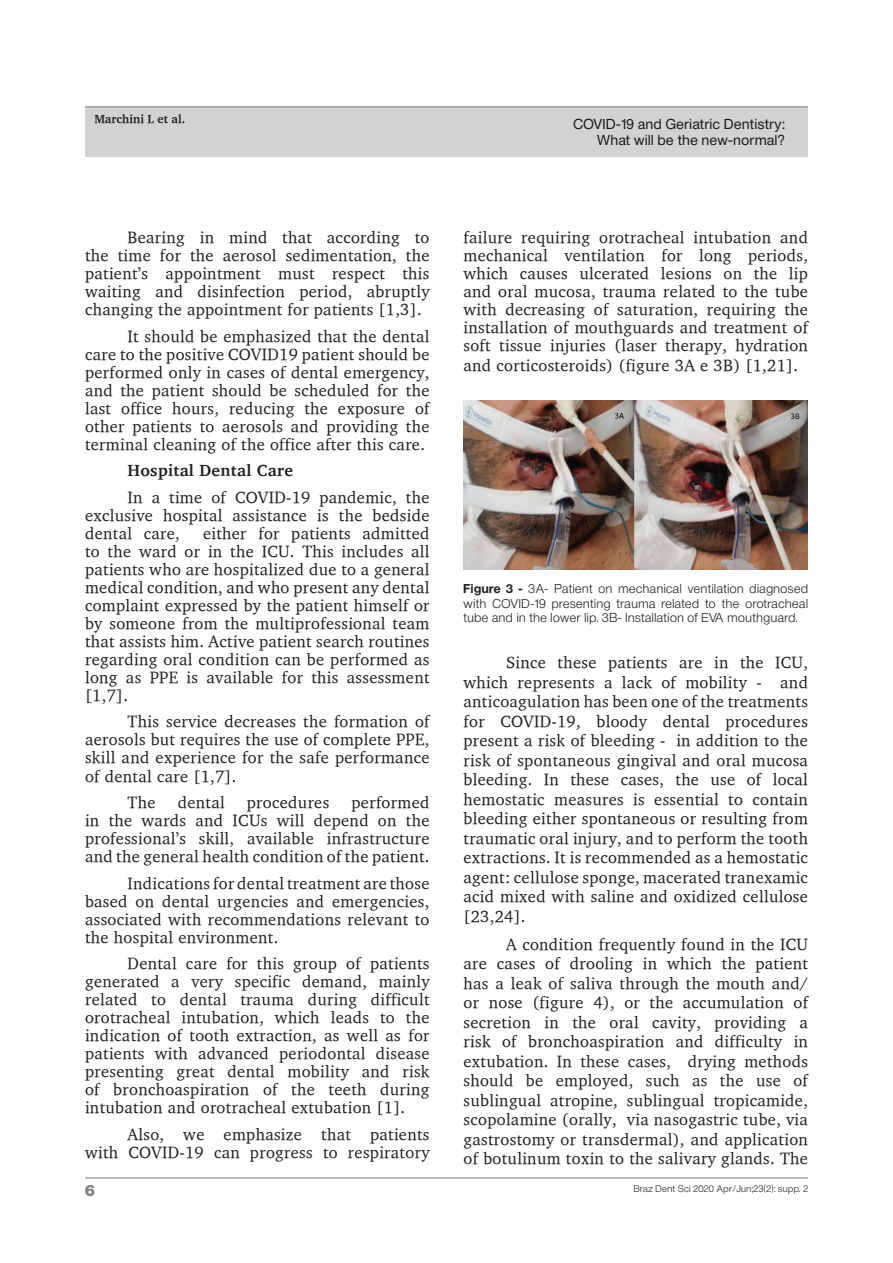
<style>
.page{position:relative;width:893px;height:1263px;background:#fff}
.page>*{position:absolute;margin:0;border:0;box-sizing:border-box;transform-origin:0 0}
.t1{font:16.5px/18px "Charter";letter-spacing:.02em;color:#231f20;text-align:justify}
.t2{font:700 16.5px "Charter";letter-spacing:.02em;color:#231f20}
.t3{font:15px "Sh Europa Nr 2 Ultra";color:#808285}
.t4{font:13.5px/16.2px "Sh Europa Nr 2";letter-spacing:.05em;color:#231f20;text-align:right}
.t5{font:12px/14.4px "Sh Europa Nr 2 Light";letter-spacing:.05em;color:#231f20;text-align:justify}
.t6{font:700 12px "Charter";color:#231f20}
.t7{font:9px "Sh Europa Nr 2 Light";letter-spacing:.05em;color:#231f20}
.s1{font-family:"Sh Europa Nr 2";font-weight:700}
</style>
<div class="page">
<div style="left:85px;top:107px;width:723px;height:50px;background:#d1d2d4"></div>
<hr style="left:85px;top:106px;width:723px;height:1px;background:#808285">
<hr style="left:85px;top:1177px;width:723px;height:1px;background:#808285">
<img style="left:463px;top:401px;width:345px;height:168px">
<p class="t6" style="left:94px;top:111px;width:92px">Marchini L et al.</p>
<p class="t4" style="left:573px;top:116px;width:213px">COVID-19 and Geriatric Dentistry:<br>What will be the new-normal?</p>
<p class="t1" style="left:85px;top:228px;width:346px;text-indent:43px">Bearing in mind that according to the time for the aerosol sedimentation, the patient’s appointment must respect this waiting and disinfection period, abruptly changing the appointment for patients [1,3].</p>
<p class="t1" style="left:85px;top:327px;width:346px;text-indent:43px">It should be emphasized that the dental care to the positive COVID19 patient should be performed only in cases of dental emergency, and the patient should be scheduled for the last office hours, reducing the exposure of other patients to aerosols and providing the terminal cleaning of the office after this care.</p>
<p class="t2" style="left:128px;top:456px;width:167px">Hospital Dental Care</p>
<p class="t1" style="left:85px;top:488px;width:346px;text-indent:43px">In a time of COVID-19 pandemic, the exclusive hospital assistance is the bedside dental care,</p>
<p class="t1" style="left:85px;top:524px;width:346px;text-indent:118px">either for patients admitted to the ward or in the ICU. This includes all patients who are hospitalized due to a general medical condition, and who present any dental complaint expressed by the patient himself or by someone from the multiprofessional team that assists him. Active patient search routines regarding oral condition can be performed as long as PPE is available for this assessment [1,7].</p>
<p class="t1" style="left:85px;top:712px;width:346px;text-indent:43px">This service decreases the formation of aerosols but requires the use of complete PPE, skill and experience for the safe performance of dental care [1,7].</p>
<p class="t1" style="left:128px;top:793px;width:29px">The</p>
<p class="t1" style="left:178px;top:793px;width:48px">dental</p>
<p class="t1" style="left:247px;top:793px;width:84px">procedures</p>
<p class="t1" style="left:85px;top:793px;width:346px;text-indent:266px">performed in the wards and ICUs will depend on the professional’s skill, available infrastructure and the general health condition of the patient.</p>
<p class="t1" style="left:85px;top:873px;width:346px;text-indent:43px">Indications for dental treatment are those based on dental urgencies and emergencies, associated with recommendations relevant to the hospital environment.</p>
<p class="t1" style="left:85px;top:954px;width:346px;text-indent:43px">Dental care for this group of patients generated a very specific demand, mainly related to dental trauma during difficult orotracheal intubation, which leads to the indication of tooth extraction, as well as for patients with advanced periodontal disease presenting great dental mobility and risk of bronchoaspiration of the teeth during intubation and orotracheal extubation [1].</p>
<p class="t1" style="left:85px;top:1124px;width:346px;text-align:right">Also, we emphasize that patients<br>with COVID-19 can progress to respiratory</p>
<p class="t1" style="left:463px;top:228px;width:346px">failure requiring orotracheal intubation and mechanical ventilation for long periods, which causes ulcerated lesions on the lip and oral mucosa, trauma related to the tube with decreasing of saturation, requiring the installation of mouthguards and treatment of soft tissue injuries (laser therapy, hydration</p>
<p class="t1" style="left:463px;top:356px;width:336px">and corticosteroids) (figure 3A e 3B) [1,21].</p>
<p class="t5" style="left:463px;top:582px;width:346px"><span class="s1">Figure 3 -</span> 3A- Patient on mechanical ventilation diagnosed with COVID-19 presenting trauma related to the orotracheal tube and in the lower lip. 3B- Installation of EVA mouthguard.</p>
<p class="t1" style="left:463px;top:652px;width:346px;line-height:19.5px;text-indent:43px">Since these patients are in the ICU, which represents a lack of mobility - and anticoagulation has been one of the treatments for COVID-19, bloody dental procedures present a risk of bleeding - in addition to the risk of spontaneous gingival and oral mucosa bleeding. In these cases, the use of local hemostatic measures is essential to contain bleeding either spontaneous or resulting from traumatic oral injury, and to perform the tooth extractions. It is recommended as a hemostatic agent: cellulose sponge, macerated tranexamic acid mixed with saline and oxidized cellulose [23,24].</p>
<p class="t1" style="left:463px;top:934px;width:346px;line-height:19.5px;text-indent:43px">A condition frequently found in the ICU are cases of drooling in which the patient has a leak of saliva through the mouth and/ or nose (figure 4), or the accumulation of secretion in the oral cavity, providing a risk of bronchoaspiration and difficulty in extubation. In these cases, drying methods should be employed, such as the use of sublingual atropine, sublingual tropicamide, scopolamine (orally, via nasogastric tube, via gastrostomy or transdermal), and application of botulinum toxin to the salivary glands. The</p>
<p class="t3" style="left:85px;top:1182px;width:11px">6</p>
<p class="t7" style="left:634px;top:1183px;width:175px">Braz Dent Sci 2020 Apr/Jun;23(2): supp. 2</p>
</div>
